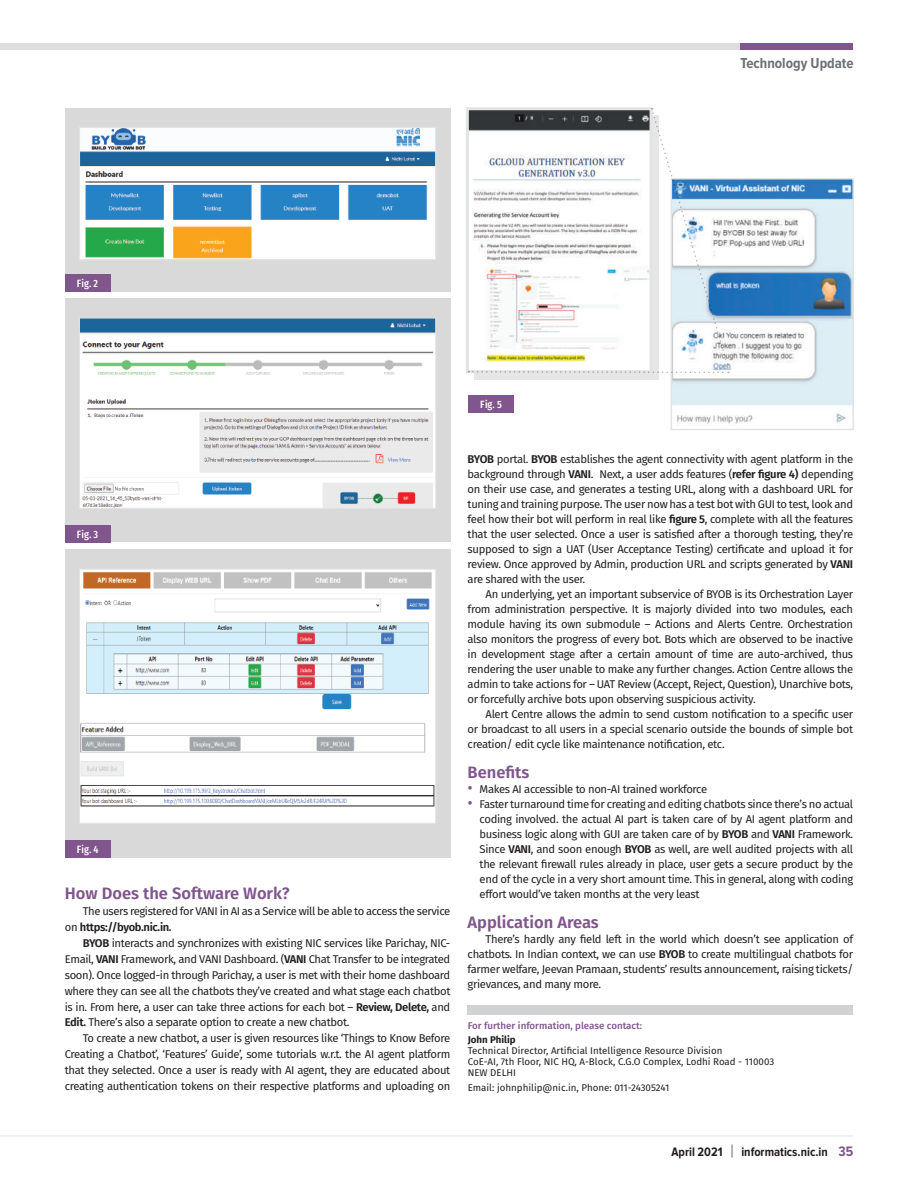
<style>
.page{position:relative;width:918px;height:1188px;background:#fff}
.page>*{position:absolute;margin:0;border:0;box-sizing:border-box;transform-origin:0 0}
.t1{font:600 16.5px "Fira Sans";color:#80568d}
.t2{font:700 15px "Proxima Nova Cond";color:#6d6f72}
.t3{font:700 12.75px "Proxima Nova Cond";color:#231f20}
.t4{font:11.25px/15px "Fira Sans";letter-spacing:-.03em;color:#231f20;text-align:justify}
.t5{font:500 10.5px "Fira Sans Condensed";letter-spacing:.015em;color:#fff}
.t6{font:9.75px/11.2px "Fira Sans";color:#231f20}
.t7{font:500 9.75px "Fira Sans";color:#80568d}
.t8{font:700 9.75px "Fira Sans";color:#231f20}
.s1{font-weight:600}
.s2{font-family:"Fira Sans Condensed";font-size:18px;color:#80568d}
.s3{font-size:14.25px;color:#80568d}
</style>
<div class="page">
<hr style="left:0;top:1136px;width:853px;height:1px;background:#e2e3e3">
<svg style="left:732px;top:1144px;width:1px;height:14px"></svg>
<div style="left:0;top:43px;width:762px;height:6px;background:#dedddd"></div>
<div style="left:740px;top:43px;width:113px;height:6px;background:#80568d"></div>
<div style="left:65px;top:108px;width:385px;height:184px;background:#d9d9d9"></div>
<div style="left:65px;top:298px;width:385px;height:244px;background:#d9d9d9"></div>
<div style="left:65px;top:549px;width:385px;height:309px;background:#d9d9d9"></div>
<img style="left:81px;top:571px;width:353px;height:251px">
<div style="left:79px;top:569px;width:357px;height:255px;border:1px solid #e2e3e3"></div>
<div style="left:468px;top:1005px;width:385px;height:9px;background:#d1d2d4"></div>
<img style="left:81px;top:129px;width:353px;height:129px">
<div style="left:79px;top:127px;width:357px;height:133px;border:1px solid #e2e3e3"></div>
<img style="left:81px;top:319px;width:353px;height:188px">
<div style="left:79px;top:317px;width:357px;height:192px;border:1px solid #e2e3e3"></div>
<div style="left:65px;top:840px;width:45px;height:18px;background:#80568d"></div>
<div style="left:65px;top:525px;width:45px;height:17px;background:#80568d"></div>
<div style="left:65px;top:274px;width:45px;height:18px;background:#80568d"></div>
<div style="left:468px;top:396px;width:46px;height:17px;background:#80568d"></div>
<img style="left:674px;top:181px;width:177px;height:243px">
<div style="left:671px;top:178px;width:183px;height:252px;border:2px solid #e2e3e3"></div>
<div style="left:474px;top:116px;width:185px;height:264px;background:#e6e6e6"></div>
<svg style="left:468px;top:108px;width:261px;height:266px"></svg>
<h2 class="t2" style="left:740px;top:54px;width:115px">Technology Update</h2>
<p class="t5" style="left:77px;top:274px;width:23px">Fig. 2</p>
<p class="t5" style="left:480px;top:395px;width:23px">Fig. 5</p>
<p class="t5" style="left:77px;top:524px;width:23px">Fig. 3</p>
<p class="t5" style="left:77px;top:840px;width:23px">Fig. 4</p>
<h1 class="t1" style="left:65px;top:880px;width:226px">How Does the Software Work?</h1>
<p class="t4" style="left:65px;top:903px;width:387px;line-height:15.9px;text-indent:18px">The users registered for VANI in AI as a Service will be able to access the service on <span class="s1">https://byob.nic.in.</span></p>
<p class="t4" style="left:65px;top:935px;width:387px;line-height:15.9px;text-indent:18px"><span class="s1">BYOB</span> interacts and synchronizes with existing NIC services like Parichay, NIC-Email, <span class="s1">VANI</span> Framework, and VANI Dashboard. (<span class="s1">VANI</span> Chat Transfer to be integrated soon). Once logged-in through Parichay, a user is met with their home dashboard where they can see all the chatbots they’ve created and what stage each chatbot is in. From here, a user can take three actions for each bot – <span class="s1">Review, Delete,</span> and <span class="s1">Edit.</span> There’s also a separate option to create a new chatbot.</p>
<p class="t4" style="left:65px;top:1030px;width:387px;line-height:15.9px;text-indent:18px">To create a new chatbot, a user is given resources like ‘Things to Know Before Creating a Chatbot’, ‘Features’ Guide’, some tutorials w.r.t. the AI agent platform that they selected. Once a user is ready with AI agent, they are educated about creating authentication tokens on their respective platforms and uploading on</p>
<p class="t4" style="left:468px;top:451px;width:387px"><span class="s1">BYOB</span> portal. <span class="s1">BYOB</span> establishes the agent connectivity with agent platform in the background through <span class="s1">VANI</span>. Next, a user adds features (<span class="s1">refer figure 4)</span> depending on their use case, and generates a testing URL, along with a dashboard URL for tuning and training purpose. The user now has a test bot with GUI to test, look and feel how their bot will perform in real like <span class="s1">figure 5</span>, complete with all the features that the user selected. Once a user is satisfied after a thorough testing, they’re supposed to sign a UAT (User Acceptance Testing) certificate and upload it for review. Once approved by Admin, production URL and scripts generated by <span class="s1">VANI </span>are shared with the user.</p>
<p class="t4" style="left:468px;top:586px;width:387px;text-indent:18px">An underlying, yet an important subservice of BYOB is its Orchestration Layer from administration perspective. It is majorly divided into two modules, each module having its own submodule – Actions and Alerts Centre. Orchestration also monitors the progress of every bot. Bots which are observed to be inactive in development stage after a certain amount of time are auto-archived, thus rendering the user unable to make any further changes. Action Centre allows the admin to take actions for – UAT Review (Accept, Reject, Question), Unarchive bots, or forcefully archive bots upon observing suspicious activity.</p>
<p class="t4" style="left:468px;top:706px;width:387px;text-indent:18px">Alert Centre allows the admin to send custom notification to a specific user or broadcast to all users in a special scenario outside the bounds of simple bot creation/ edit cycle like maintenance notification, etc.</p>
<h1 class="t1" style="left:468px;top:759px;width:63px">Benefits</h1>
<p class="t4" style="left:468px;top:781px;width:241px"><span class="s2">•</span> Makes AI accessible to non-AI trained workforce</p>
<p class="t4" style="left:480px;top:796px;width:375px;text-indent:-12px"><span class="s2">•</span> Faster turnaround time for creating and editing chatbots since there’s no actual coding involved. the actual AI part is taken care of by AI agent platform and business logic along with GUI are taken care of by <span class="s1">BYOB</span> and <span class="s1">VANI</span> Framework.<br>Since <span class="s1">VANI</span>, and soon enough <span class="s1">BYOB</span> as well, are well audited projects with all the relevant firewall rules already in place, user gets a secure product by the end of the cycle in a very short amount time. This in general, along with coding effort would’ve taken months at the very least</p>
<h1 class="t1" style="left:468px;top:909px;width:133px">Application Areas</h1>
<p class="t4" style="left:468px;top:931px;width:387px;text-indent:18px">There’s hardly any field left in the world which doesn’t see application of chatbots. In Indian context, we can use <span class="s1">BYOB</span> to create multilingual chatbots for farmer welfare, Jeevan Pramaan, students’ results announcement, raising tickets/ grievances, and many more.</p>
<p class="t7" style="left:468px;top:1018px;width:176px">For further information, please contact:</p>
<p class="t8" style="left:468px;top:1031px;width:49px">John Philip</p>
<p class="t6" style="left:468px;top:1045px;width:308px">Technical Director, Artificial Intelligence Resource Division<br>CoE-AI, 7th Floor, NIC HQ, A-Block, C.G.O Complex, Lodhi Road - 110003<br>NEW DELHI</p>
<p class="t6" style="left:468px;top:1082px;width:203px">Email: johnphilip@nic.in, Phone: 011-24305241</p>
<p class="t3" style="left:672px;top:1144px;width:53px">April 2021</p>
<p class="t3" style="left:741px;top:1144px;width:113px">informatics.nic.in <span class="s3">35</span></p>
</div>
